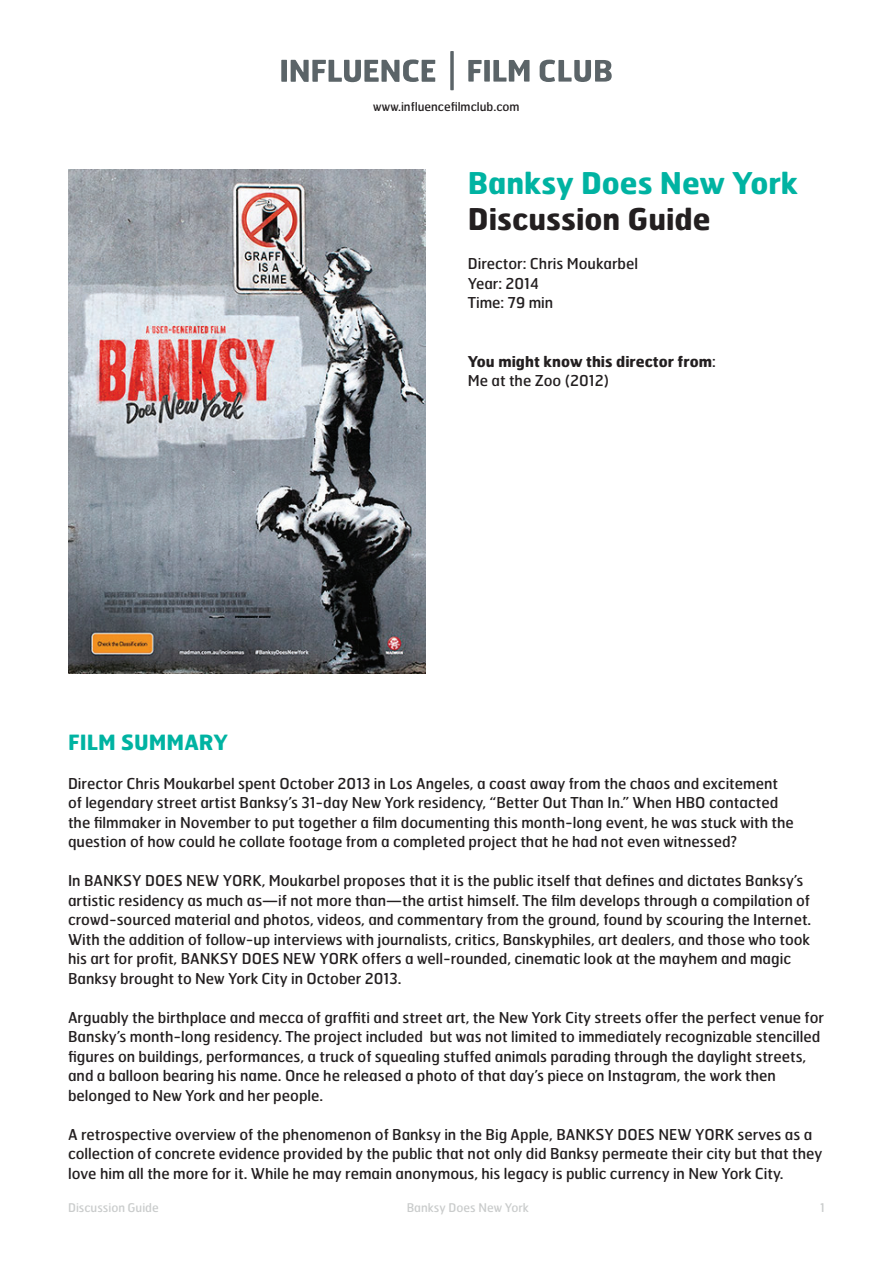
<style>
.page{position:relative;width:893px;height:1263px;background:#fff}
.page>*{position:absolute;margin:0;border:0;box-sizing:border-box;transform-origin:0 0}
.t1{font:700 30px "Hermes";color:#00b3a2}
.t2{font:700 30px "Hermes";color:#231f20}
.t3{font:700 21px "Hermes";color:#00b3a2}
.t4{font:15px/19.5px "Hermes";color:#231f20}
.t5{font:700 15px/19.5px "Hermes";color:#231f20}
.t6{font:12px "Hermes";color:#cacccc}
.t7{font:12px "Hermes";color:#231f20}
.s1{font-weight:400}
</style>
<div class="page">
<div style="left:281px;top:60px;width:6px;height:22px;background:#5b6468"></div>
<svg style="left:291px;top:59px;width:144px;height:23px"></svg>
<svg style="left:468px;top:60px;width:62px;height:22px"></svg>
<svg style="left:450px;top:51px;width:4px;height:39px"></svg>
<svg style="left:540px;top:60px;width:72px;height:22px"></svg>
<img style="left:68px;top:169px;width:357px;height:504px">
<p class="t7" style="left:373px;top:99px;width:148px">www.influencefilmclub.com</p>
<h1 class="t1" style="left:468px;top:164px;width:332px">Banksy Does New York</h1>
<h1 class="t2" style="left:468px;top:200px;width:244px">Discussion Guide</h1>
<p class="t4" style="left:468px;top:254px;width:172px">Director: Chris Moukarbel<br>Year: 2014<br>Time: 79 min</p>
<p class="t5" style="left:468px;top:351px;width:249px">You might know this director from<span class="s1">:<br>Me at the Zoo (2012)</span></p>
<h2 class="t3" style="left:68px;top:728px;width:162px">FILM SUMMARY</h2>
<p class="t4" style="left:68px;top:773px;width:727px">Director Chris Moukarbel spent October 2013 in Los Angeles, a coast away from the chaos and excitement of legendary street artist Banksy’s 31-day New York residency, “Better Out Than In.” When HBO contacted the filmmaker in November to put together a film documenting this month-long event, he was stuck with the question of how could he collate footage from a completed project that he had not even witnessed?</p>
<p class="t4" style="left:68px;top:870px;width:745px">In BANKSY DOES NEW YORK, Moukarbel proposes that it is the public itself that defines and dictates Banksy’s artistic residency as much as—if not more than—the artist himself. The film develops through a compilation of crowd-sourced material and photos, videos, and commentary from the ground, found by scouring the Internet.<br>With the addition of follow-up interviews with journalists, critics, Banskyphiles, art dealers, and those who took his art for profit, BANKSY DOES NEW YORK offers a well-rounded, cinematic look at the mayhem and magic Banksy brought to New York City in October 2013.</p>
<p class="t4" style="left:68px;top:1007px;width:757px">Arguably the birthplace and mecca of graffiti and street art, the New York City streets offer the perfect venue for Bansky’s month-long residency. The project included but was not limited to immediately recognizable stencilled figures on buildings, performances, a truck of squealing stuffed animals parading through the daylight streets, and a balloon bearing his name. Once he released a photo of that day’s piece on Instagram, the work then belonged to New York and her people.</p>
<p class="t4" style="left:68px;top:1124px;width:756px">A retrospective overview of the phenomenon of Banksy in the Big Apple, BANKSY DOES NEW YORK serves as a collection of concrete evidence provided by the public that not only did Banksy permeate their city but that they love him all the more for it. While he may remain anonymous, his legacy is public currency in New York City.</p>
<p class="t6" style="left:68px;top:1200px;width:92px">Discussion Guide</p>
<p class="t6" style="left:407px;top:1200px;width:123px">Banksy Does New York</p>
<p class="t6" style="left:820px;top:1200px;width:6px">1</p>
</div>
